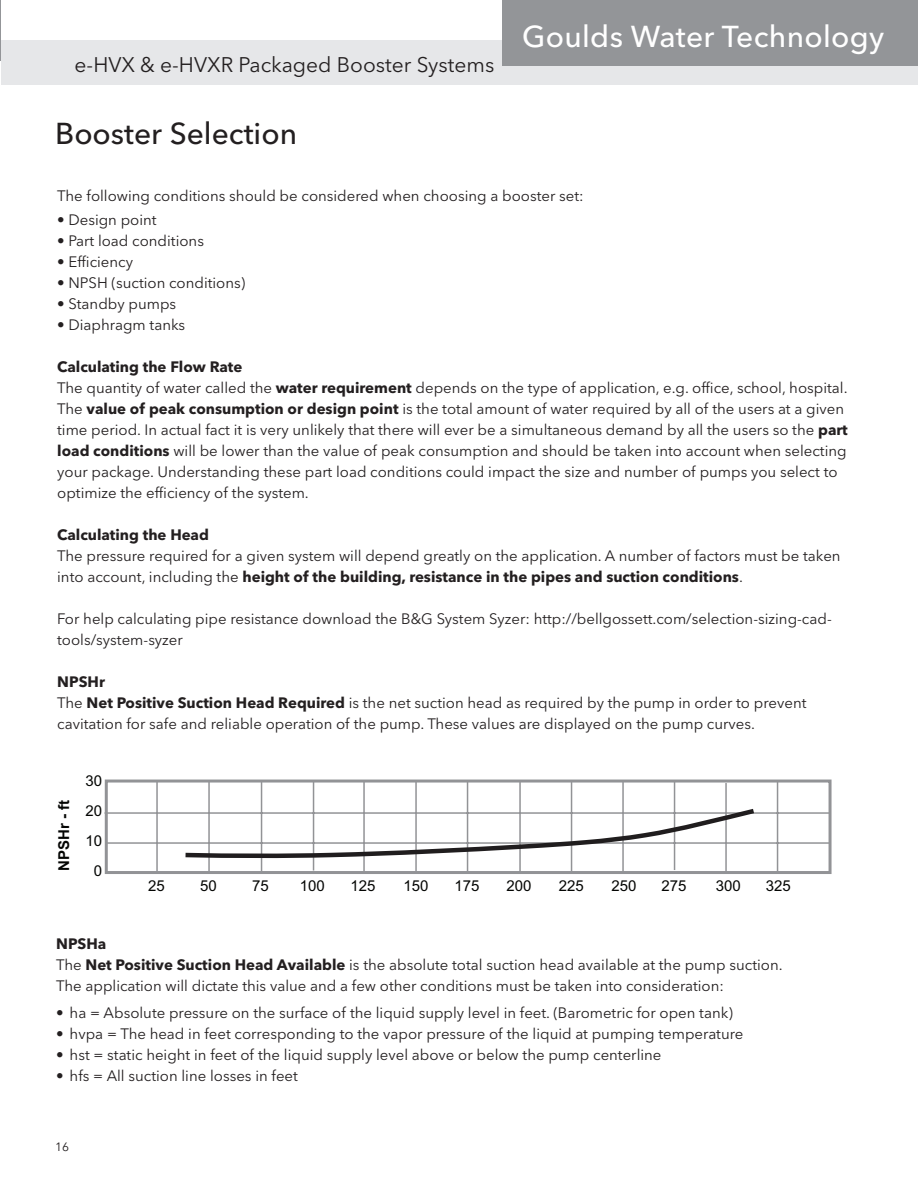
<style>
.page{position:relative;width:918px;height:1188px;background:#fff}
.page>*{position:absolute;margin:0;border:0;box-sizing:border-box;transform-origin:0 0}
.t1{font:500 30px "Avenir Next LT Pro";letter-spacing:.01em;color:#fff}
.t2{font:500 30px "Avenir Next LT Pro";color:#231f20}
.t3{font:21px "Avenir Next LT Pro";color:#231f20}
.t4{font:15px/21px "Avenir Next LT Pro";color:#231f20}
.t5{font:700 15px "Avenir Next LT Pro";color:#231f20}
.t6{font:15px/30px "Arial";color:#040503;text-align:center}
.t7{font:700 15px "Arial";color:#040503}
.t8{font:12px "Avenir Next LT Pro";color:#231f20}
.s1{font-weight:700}
</style>
<div class="page">
<div style="left:1px;top:41px;width:917px;height:44px;background:#e6e7e9"></div>
<div style="left:502px;top:0;width:416px;height:66px;background:#939598"></div>
<hr style="left:0;top:38px;width:1px;height:43px;background:#e6e7e9">
<hr style="left:0;top:0;width:1px;height:60px;background:#939598">
<div style="left:105px;top:780px;width:727px;height:94px;border:3px solid #929396"></div>
<hr style="left:105px;top:812px;width:726px;height:2px;background:#929396">
<hr style="left:107px;top:842px;width:723px;height:2px;background:#929396">
<hr style="left:156px;top:782px;width:2px;height:90px;background:#929396">
<hr style="left:208px;top:782px;width:2px;height:90px;background:#929396">
<hr style="left:261px;top:782px;width:1px;height:90px;background:#929396">
<hr style="left:313px;top:781px;width:1px;height:90px;background:#929396">
<hr style="left:363px;top:781px;width:2px;height:90px;background:#929396">
<hr style="left:415px;top:782px;width:2px;height:90px;background:#929396">
<hr style="left:467px;top:781px;width:1px;height:90px;background:#929396">
<hr style="left:519px;top:782px;width:2px;height:90px;background:#929396">
<hr style="left:571px;top:782px;width:1px;height:90px;background:#929396">
<hr style="left:622px;top:782px;width:2px;height:90px;background:#929396">
<hr style="left:674px;top:780px;width:1px;height:90px;background:#929396">
<hr style="left:725px;top:783px;width:2px;height:90px;background:#929396">
<hr style="left:777px;top:781px;width:1px;height:90px;background:#929396">
<svg style="left:181px;top:806px;width:578px;height:53px"></svg>
<h2 class="t3" style="left:75px;top:52px;width:421px">e-HVX &amp; e-HVXR Packaged Booster Systems</h2>
<p class="t2" style="left:55px;top:115px;width:244px">Booster Selection</p>
<h1 class="t1" style="left:522px;top:18px;width:363px">Goulds Water Technology</h1>
<p class="t4" style="left:57px;top:185px;width:528px">The following conditions should be considered when choosing a booster set:</p>
<p class="t4" style="left:57px;top:209px;width:101px">• Design point</p>
<p class="t4" style="left:57px;top:230px;width:148px">• Part load conditions</p>
<p class="t4" style="left:57px;top:251px;width:77px">• Efficiency</p>
<p class="t4" style="left:57px;top:272px;width:190px">• NPSH (suction conditions)</p>
<p class="t4" style="left:57px;top:293px;width:120px">• Standby pumps</p>
<p class="t4" style="left:57px;top:314px;width:130px">• Diaphragm tanks</p>
<p class="t5" style="left:57px;top:358px;width:187px">Calculating the Flow Rate</p>
<p class="t4" style="left:57px;top:377px;width:792px">The quantity of water called the <span class="s1">water requirement</span> depends on the type of application, e.g. office, school, hospital.<br>The <span class="s1">value of peak consumption or design point</span> is the total amount of water required by all of the users at a given time period. In actual fact it is very unlikely that there will ever be a simultaneous demand by all the users so the <span class="s1">part load conditions</span> will be lower than the value of peak consumption and should be taken into account when selecting your package. Understanding these part load conditions could impact the size and number of pumps you select to optimize the efficiency of the system.</p>
<p class="t5" style="left:57px;top:526px;width:153px">Calculating the Head</p>
<p class="t4" style="left:57px;top:545px;width:785px">The pressure required for a given system will depend greatly on the application. A number of factors must be taken into account, including the <span class="s1">height of the building, resistance in the pipes and suction conditions</span>.</p>
<p class="t4" style="left:57px;top:608px;width:776px">For help calculating pipe resistance download the B&amp;G System Syzer: http://bellgossett.com/selection-sizing-cad&shy;tools/system-syzer</p>
<p class="t5" style="left:57px;top:673px;width:49px">NPSHr</p>
<p class="t4" style="left:57px;top:692px;width:751px">The <span class="s1">Net Positive Suction Head Required</span> is the net suction head as required by the pump in order to prevent cavitation for safe and reliable operation of the pump. These values are displayed on the pump curves.</p>
<p class="t7" style="left:54px;top:871px;width:72px;rotate:-90deg">NPSHr - ft</p>
<p class="t6" style="left:85px;top:766px;width:18px">30<br>20<br>10<br>0</p>
<p class="t6" style="left:148px;top:871px;width:18px">25</p>
<p class="t6" style="left:200px;top:871px;width:18px">50</p>
<p class="t6" style="left:252px;top:871px;width:18px">75</p>
<p class="t6" style="left:300px;top:871px;width:27px">100</p>
<p class="t6" style="left:350px;top:871px;width:27px">125</p>
<p class="t6" style="left:403px;top:871px;width:27px">150</p>
<p class="t6" style="left:454px;top:871px;width:27px">175</p>
<p class="t6" style="left:507px;top:871px;width:27px">200</p>
<p class="t6" style="left:559px;top:871px;width:27px">225</p>
<p class="t6" style="left:612px;top:871px;width:27px">250</p>
<p class="t6" style="left:662px;top:871px;width:27px">275</p>
<p class="t6" style="left:716px;top:871px;width:27px">300</p>
<p class="t6" style="left:766px;top:871px;width:27px">325</p>
<p class="t5" style="left:56px;top:934px;width:52px">NPSHa</p>
<p class="t4" style="left:56px;top:954px;width:728px">The <span class="s1">Net Positive Suction Head Available</span> is the absolute total suction head available at the pump suction.<br>The application will dictate this value and a few other conditions must be taken into consideration:</p>
<p class="t4" style="left:56px;top:1002px;width:678px">• ha = Absolute pressure on the surface of the liquid supply level in feet. (Barometric for open tank)</p>
<p class="t4" style="left:56px;top:1023px;width:689px">• hvpa = The head in feet corresponding to the vapor pressure of the liquid at pumping temperature</p>
<p class="t4" style="left:56px;top:1044px;width:607px">• hst = static height in feet of the liquid supply level above or below the pump centerline</p>
<p class="t4" style="left:56px;top:1065px;width:243px">• hfs = All suction line losses in feet</p>
<p class="t8" style="left:55px;top:1140px;width:15px">16</p>
</div>
